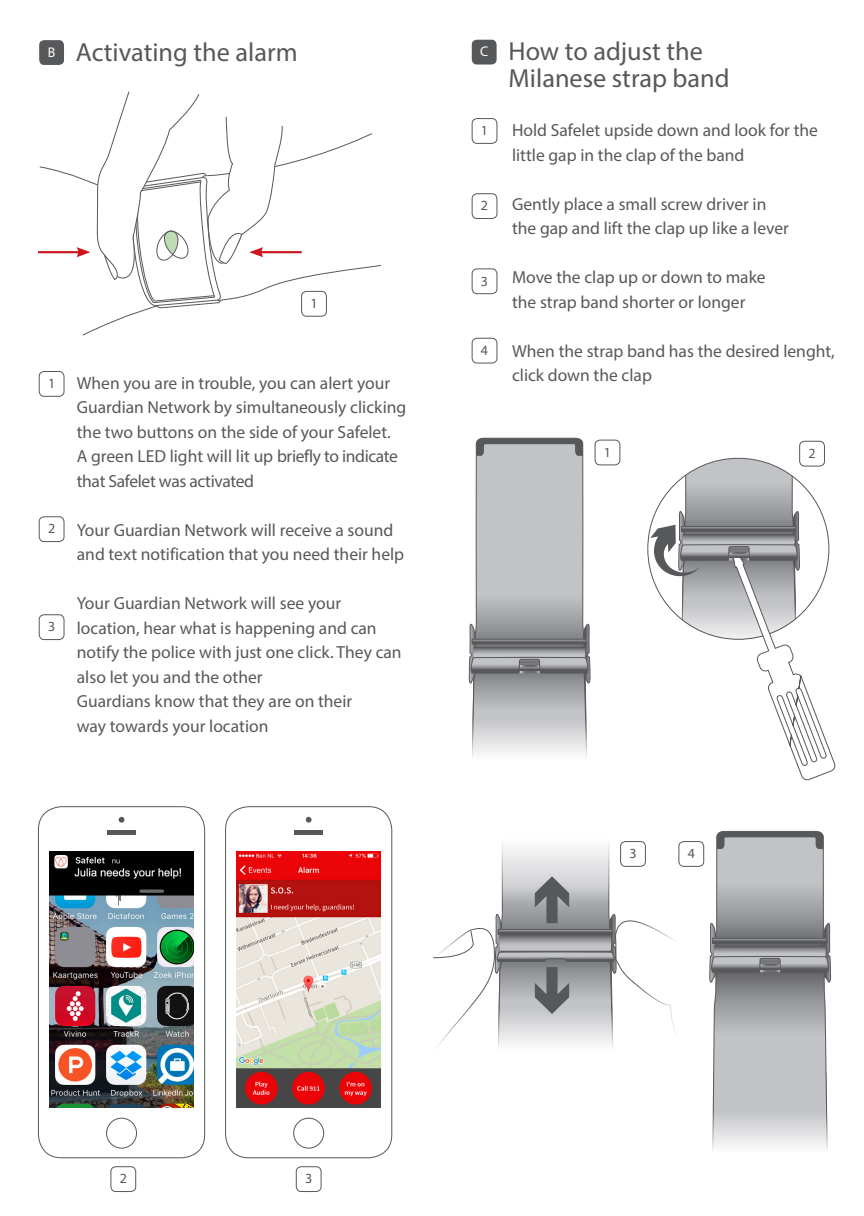
<style>
.page{position:relative;width:864px;height:1216px;background:#fff}
.page>*{position:absolute;margin:0;border:0;box-sizing:border-box;transform-origin:0 0}
.Alineastijl_1{font:26.25px "Myriad Pro";color:#57585a}
.body{font:17.5px/24.5px "Myriad Pro";color:#57585a}
.bold{font:14px "Myriad Pro";color:#57585a}
.bold-2{font:14px "Myriad Pro";color:#fff}
</style>
<div class="page">
<div style="left:39px;top:40px;width:25px;height:25px;background:#57585a;border-radius:5px"></div>
<div style="left:39px;top:371px;width:25px;height:25px;border:1px solid #57585a;border-radius:5px"></div>
<div style="left:39px;top:516px;width:25px;height:26px;border:1px solid #57585a;border-radius:5px"></div>
<div style="left:39px;top:614px;width:25px;height:26px;border:1px solid #57585a;border-radius:5px"></div>
<div style="left:38px;top:806px;width:167px;height:352px;border:1px solid #57585a;border-radius:23px"></div>
<div style="left:107px;top:830px;width:28px;height:5px;background:#57585a"></div>
<svg style="left:119px;top:816px;width:5px;height:6px"></svg>
<div style="left:106px;top:1117px;width:31px;height:31px;border:1px solid #57585a;border-radius:50%"></div>
<div style="left:225px;top:806px;width:167px;height:352px;border:1px solid #57585a;border-radius:23px"></div>
<div style="left:294px;top:830px;width:28px;height:5px;background:#57585a"></div>
<svg style="left:305px;top:816px;width:6px;height:6px"></svg>
<div style="left:293px;top:1117px;width:31px;height:31px;border:1px solid #57585a;border-radius:50%"></div>
<img style="left:49px;top:851px;width:145px;height:256px">
<img style="left:236px;top:851px;width:145px;height:256px">
<div style="left:110px;top:1166px;width:26px;height:25px;border:1px solid #57585a;border-radius:5px"></div>
<div style="left:296px;top:1166px;width:25px;height:25px;border:1px solid #57585a;border-radius:5px"></div>
<div style="left:471px;top:40px;width:25px;height:24px;background:#57585a;border-radius:5px"></div>
<svg style="left:433px;top:438px;width:402px;height:669px"></svg>
<svg style="left:712px;top:1107px;width:116px;height:44px"></svg>
<div style="left:471px;top:118px;width:26px;height:26px;border:1px solid #57585a;border-radius:5px"></div>
<div style="left:471px;top:193px;width:26px;height:26px;border:1px solid #57585a;border-radius:5px"></div>
<div style="left:471px;top:268px;width:26px;height:26px;border:1px solid #57585a;border-radius:5px"></div>
<div style="left:471px;top:338px;width:26px;height:25px;border:1px solid #57585a;border-radius:5px"></div>
<hr style="left:38px;top:251px;width:42px;height:2px;background:#cd151d">
<svg style="left:39px;top:91px;width:342px;height:245px"></svg>
<p class="bold-2" style="left:48px;top:44px;width:9px">B</p>
<p class="Alineastijl_1" style="left:76px;top:36px;width:223px">Activating the alarm</p>
<p class="bold" style="left:310px;top:295px;width:9px">1</p>
<p class="bold" style="left:48px;top:375px;width:9px">1</p>
<p class="bold" style="left:48px;top:520px;width:9px">2</p>
<p class="bold" style="left:48px;top:618px;width:9px">3</p>
<p class="body" style="left:77px;top:370px;width:331px">When you are in trouble, you can alert your Guardian Network by simultaneously clicking the two buttons on the side of your Safelet.<br>A green LED light will lit up briefly to indicate that Safelet was activated</p>
<p class="body" style="left:77px;top:517px;width:329px">Your Guardian Network will receive a sound and text notification that you need their help</p>
<p class="body" style="left:77px;top:591px;width:326px">Your Guardian Network will see your location, hear what is happening and can notify the police with just one click. They can also let you and the other<br>Guardians know that they are on their<br>way towards your location</p>
<p class="bold-2" style="left:480px;top:43px;width:10px">C</p>
<p class="Alineastijl_1" style="left:508px;top:35px;width:196px">How to adjust the</p>
<p class="Alineastijl_1" style="left:508px;top:62px;width:222px">Milanese strap band</p>
<p class="body" style="left:512px;top:118px;width:307px">Hold Safelet upside down and look for the little gap in the clap of the band</p>
<p class="body" style="left:512px;top:191px;width:278px">Gently place a small screw driver in the gap and lift the clap up like a lever</p>
<p class="body" style="left:512px;top:265px;width:255px">Move the clap up or down to make the strap band shorter or longer</p>
<p class="body" style="left:512px;top:338px;width:324px">When the strap band has the desired lenght, click down the clap</p>
<p class="bold" style="left:480px;top:122px;width:9px">1</p>
<p class="bold" style="left:480px;top:197px;width:9px">2</p>
<p class="bold" style="left:480px;top:272px;width:9px">3</p>
<p class="bold" style="left:480px;top:341px;width:9px">4</p>
<p class="bold" style="left:603px;top:443px;width:9px">1</p>
<p class="bold" style="left:808px;top:444px;width:9px">2</p>
<p class="bold" style="left:629px;top:844px;width:9px">3</p>
<p class="bold" style="left:687px;top:844px;width:9px">4</p>
<p class="bold" style="left:120px;top:1169px;width:9px">2</p>
<p class="bold" style="left:305px;top:1169px;width:9px">3</p>
</div>
